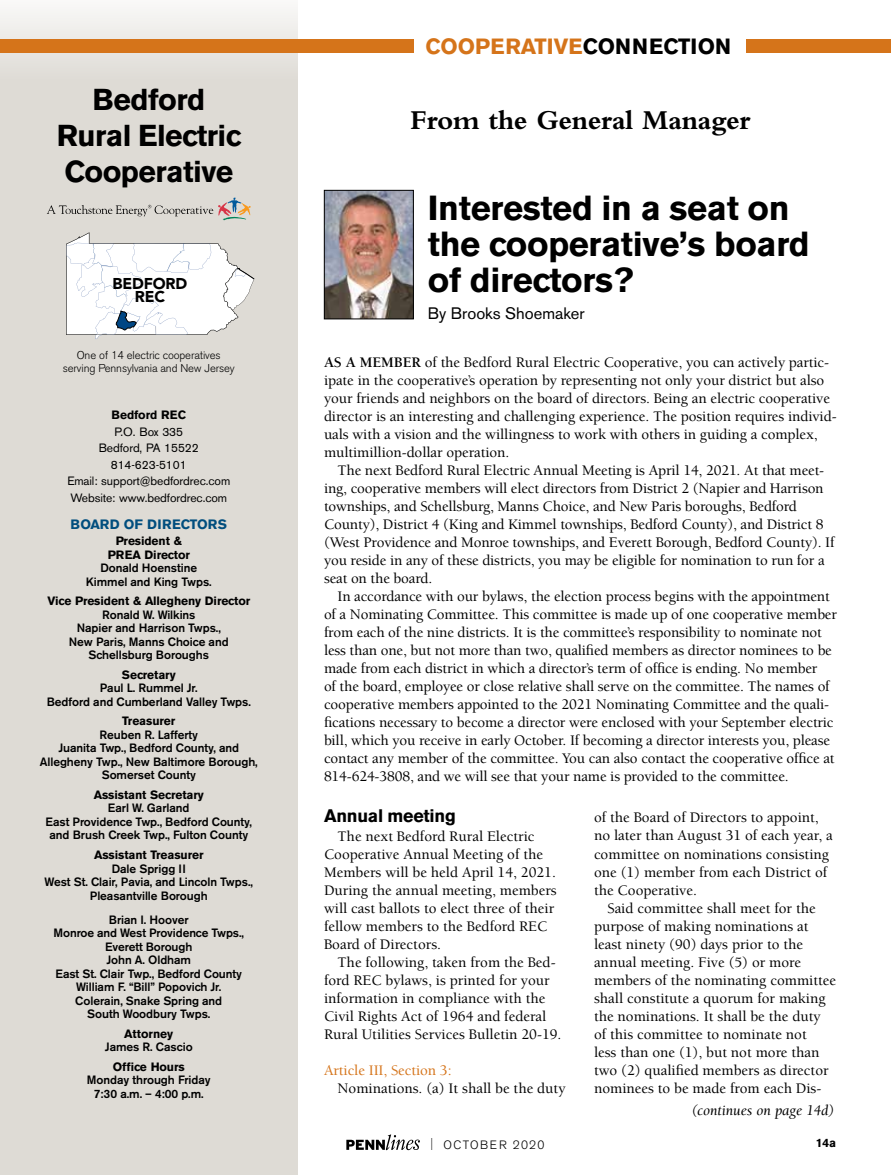
<style>
.page{position:relative;width:891px;height:1175px;background:#fff}
.page>*{position:absolute;margin:0;border:0;box-sizing:border-box;transform-origin:0 0}
.t1{font:700 34.5px/36px "Akzidenz Grotesk BE";letter-spacing:-.01em;color:#000}
.t2{font:700 30px/36px "Akzidenz Grotesk BE";letter-spacing:-.02em;color:#000;text-align:center}
.t3{font:700 28.5px "Bembo";letter-spacing:-.01em;color:#000}
.t4{font:700 21.9px "Akzidenz Grotesk BE";color:#d5741a}
.t5{font:700 18px "Akzidenz Grotesk BE";letter-spacing:-.015em;color:#000}
.t6{font:16.5px "Akzidenz Grotesk BE";color:#000}
.t7{font:900 15.6px/12.8px "Avenir LT Std";letter-spacing:-.01em;color:#000;text-align:center}
.t8{font:500 15px/18px "Berkeley Std";letter-spacing:-.01em;color:#000}
.t9{font:italic 15px "Berkeley Std";letter-spacing:-.01em;color:#000}
.t10{font:500 15px "Berkeley Std";letter-spacing:-.005em;color:#d5741a}
.t11{font:700 13.5px "Akzidenz Grotesk BE";letter-spacing:.015em;color:#014e7e}
.t12{font:500 12px/13.5px "Akzidenz Grotesk BE";letter-spacing:-.005em;color:#000;text-align:center}
.t13{font:700 12px/13.5px "Akzidenz Grotesk BE";letter-spacing:-.01em;color:#000;text-align:center}
.t14{font:12px/16.5px "Akzidenz Grotesk BE";letter-spacing:-.01em;color:#000;text-align:center}
.t15{font:300 12px "Akzidenz Grotesk BE";letter-spacing:.11em;color:#000}
.t16{font:300 11.25px/13.5px "Akzidenz Grotesk BE";letter-spacing:-.01em;color:#000;text-align:center}
.s1{color:#000}
.s2{font-weight:700}
.s3{font-stretch:condensed}
</style>
<div class="page">
<svg style="left:346px;top:1134px;width:74px;height:16px"></svg>
<div style="left:0;top:0;width:298px;height:1174px;background:#dedbd5"></div>
<img style="left:326px;top:192px;width:86px;height:125px">
<div style="left:324px;top:190px;width:90px;height:129px;border:1px solid #000"></div>
<svg style="left:47px;top:197px;width:204px;height:24px"></svg>
<div style="left:747px;top:40px;width:144px;height:13px;background:#d5741a"></div>
<div style="left:0;top:40px;width:413px;height:13px;background:#d5741a"></div>
<svg style="left:66px;top:232px;width:188px;height:107px"></svg>
<h2 class="t2" style="left:57px;top:82px;width:185px">Bedford<br>Rural Electric<br>Cooperative</h2>
<p class="t7" style="left:112px;top:277px;width:76px">BEDFORD<br>REC</p>
<p class="t16" style="left:63px;top:348px;width:174px">One of 14 electric cooperatives serving Pennsylvania and New Jersey</p>
<p class="t13" style="left:111px;top:408px;width:76px">Bedford REC</p>
<p class="t14" style="left:67px;top:423px;width:164px">P.O. Box 335<br>Bedford, PA 15522<br>814-623-5101<br>Email: support@bedfordrec.com<br>Website: www.bedfordrec.com</p>
<p class="t11" style="left:71px;top:516px;width:158px">BOARD OF DIRECTORS</p>
<p class="t13" style="left:108px;top:534px;width:84px">President &amp;<br>PREA Director</p>
<p class="t12" style="left:86px;top:561px;width:127px">Donald Hoenstine<br>Kimmel and King Twps.</p>
<p class="t13" style="left:47px;top:594px;width:204px">Vice President &amp; Allegheny Director</p>
<p class="t12" style="left:69px;top:608px;width:161px">Ronald W. Wilkins<br>Napier and Harrison Twps.,<br>New Paris, Manns Choice and<br>Schellsburg Boroughs</p>
<p class="t13" style="left:122px;top:668px;width:55px">Secretary</p>
<p class="t12" style="left:47px;top:681px;width:206px">Paul L. Rummel Jr.<br>Bedford and Cumberland Valley Twps.</p>
<p class="t13" style="left:122px;top:714px;width:54px">Treasurer</p>
<p class="t12" style="left:40px;top:728px;width:220px">Reuben R. Lafferty<br>Juanita Twp., Bedford County, and<br>Allegheny Twp., New Baltimore Borough,<br>Somerset County</p>
<p class="t13" style="left:94px;top:788px;width:112px">Assistant Secretary</p>
<p class="t12" style="left:46px;top:801px;width:208px">Earl W. Garland<br>East Providence Twp., Bedford County, and Brush Creek Twp., Fulton County</p>
<p class="t13" style="left:94px;top:848px;width:111px">Assistant Treasurer</p>
<p class="t12" style="left:45px;top:861px;width:210px">Dale Sprigg II<br>West St. Clair, Pavia, and Lincoln Twps.,<br>Pleasantville Borough</p>
<p class="t12" style="left:54px;top:912px;width:192px">Brian I. Hoover<br>Monroe and West Providence Twps.,<br>Everett Borough<br>John A. Oldham<br>East St. Clair Twp., Bedford County<br>William F. “Bill” Popovich Jr.<br>Colerain, Snake Spring and<br>South Woodbury Twps.</p>
<p class="t13" style="left:124px;top:1026px;width:50px">Attorney</p>
<p class="t12" style="left:105px;top:1040px;width:89px">James R. Cascio</p>
<p class="t13" style="left:113px;top:1059px;width:73px">Office Hours</p>
<p class="t12" style="left:87px;top:1073px;width:125px">Monday through Friday<br>7:30 a.m. – 4:00 p.m.</p>
<h3 class="t4" style="left:426px;top:34px;width:307px">COOPERATIVE<span class="s1">CONNECTION</span></h3>
<h3 class="t3" style="left:410px;top:104px;width:342px">From the General Manager</h3>
<h1 class="t1" style="left:428px;top:190px;width:383px">Interested in a seat on the cooperative’s board of directors?</h1>
<p class="t6" style="left:428px;top:304px;width:158px">By Brooks Shoemaker</p>
<p class="t8" style="left:324px;top:353px;width:514px"><span class="s2">AS A MEMBER</span> of the Bedford Rural Electric Cooperative, you can actively partic&shy;ipate in the cooperative’s operation by representing not only your district but also your friends and neighbors on the board of directors. Being an electric cooperative director is an interesting and challenging experience. The position requires individ&shy;uals with a vision and the willingness to work with others in guiding a complex, multimillion-dollar operation.</p>
<p class="t8" style="left:324px;top:461px;width:512px;text-indent:14px">The next Bedford Rural Electric Annual Meeting is April 14, 2021. At that meet&shy;ing, cooperative members will elect directors from District 2 (Napier and Harrison townships, and Schellsburg, Manns Choice, and New Paris boroughs, Bedford County), District 4 (King and Kimmel townships, Bedford County), and District 8 (West Providence and Monroe townships, and Everett Borough, Bedford County). If you reside in any of these districts, you may be eligible for nomination to run for a seat on the board.</p>
<p class="t8" style="left:324px;top:587px;width:515px;text-indent:14px">In accordance with our bylaws, the election process begins with the appointment of a Nominating Committee. This committee is made up of one cooperative member from each of the nine districts. It is the committee’s responsibility to nominate not less than one, but not more than two, qualified members as director nominees to be made from each district in which a director’s term of office is ending. No member<br>of the board, employee or close relative shall serve on the committee. The names of cooperative members appointed to the 2021 Nominating Committee and the quali&shy;fications necessary to become a director were enclosed with your September electric bill, which you receive in early October. If becoming a director interests you, please contact any member of the committee. You can also contact the cooperative office at 814-624-3808, and we will see that your name is provided to the committee.</p>
<p class="t5" style="left:324px;top:805px;width:133px">Annual meeting</p>
<p class="t8" style="left:324px;top:827px;width:234px;text-indent:14px">The next Bedford Rural Electric<br>Cooperative Annual Meeting of the<br>Members will be held April 14, 2021.<br>During the annual meeting, members will cast ballots to elect three of their fellow members to the Bedford REC<br>Board of Directors.</p>
<p class="t8" style="left:324px;top:953px;width:239px;text-indent:14px">The following, taken from the Bed&shy;ford REC bylaws, is printed for your information in compliance with the Civil Rights Act of 1964 and federal Rural Utilities Services Bulletin 20-19.</p>
<p class="t10" style="left:324px;top:1062px;width:129px">Article III, Section 3:</p>
<p class="t8" style="left:338px;top:1079px;width:230px">Nominations. (a) It shall be the duty</p>
<p class="t8" style="left:594px;top:809px;width:240px">of the Board of Directors to appoint, no later than August 31 of each year, a committee on nominations consisting one (1) member from each District of the Cooperative.</p>
<p class="t8" style="left:594px;top:899px;width:244px;text-indent:14px">Said committee shall meet for the purpose of making nominations at least ninety (90) days prior to the annual meeting. Five (5) or more members of the nominating committee shall constitute a quorum for making the nominations. It shall be the duty of this committee to nominate not<br>less than one (1), but not more than two (2) qualified members as director nominees to be made from each Dis-</p>
<p class="t9" style="left:692px;top:1102px;width:144px">(continues on page 14d)</p>
<p class="t15" style="left:430px;top:1137px;width:116px"><span class="s3">|</span> OCTOBER 2020</p>
<p class="t13" style="left:816px;top:1135px;width:22px">14a</p>
</div>
